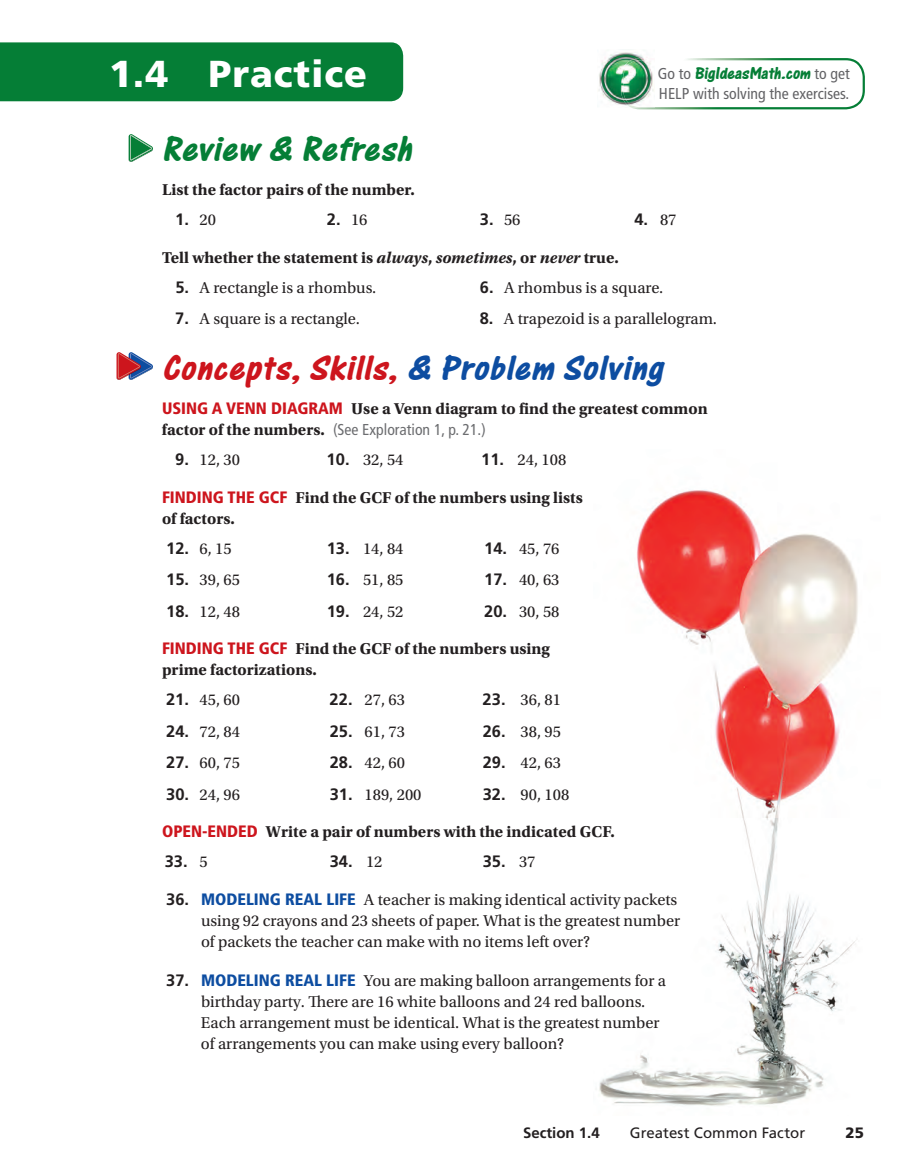
<style>
.page{position:relative;width:918px;height:1175px;background:#fff}
.page>*{position:absolute;margin:0;border:0;box-sizing:border-box;transform-origin:0 0}
.t1{font:italic 700 37.5px "One Stroke Script Com";color:#cd151d}
.t2{font:italic 700 37.5px "One Stroke Script Com";color:#057e36}
.t3{font:900 37.5px "Frutiger LT Std";letter-spacing:.025em;color:#fff}
.t4{font:700 18px "One Stroke Script Com";color:#057e36}
.t5{font:16.5px/21px "Utopia Std";color:#231f20}
.t6{font:700 16.5px/21px "Utopia Std";color:#231f20}
.t7{font:700 16.5px "Frutiger LT Std";color:#231f20}
.t8{font:condensed 15.75px "Frutiger LT Std";color:#6c6d70}
.t9{font:condensed 15.75px "Frutiger LT Std";color:#636366}
.t10{font:15px "Frutiger LT Std";letter-spacing:.005em;color:#231f20}
.t11{font:700 15px "Frutiger LT Std";color:#231f20}
.t12{font:900 15px "Frutiger LT Std";color:#231f20}
.s1{font-family:"Frutiger LT Std";font-weight:400;font-stretch:condensed;font-size:15.75px;color:#636366}
.s2{font-family:"Utopia Std";font-weight:400}
.s3{font-style:italic}
.s4{font-family:"Frutiger LT Std";font-weight:700}
.s5{color:#0d4da1}
.s6{font-family:"Frutiger LT Std";font-weight:900;font-stretch:condensed;color:#cd151d}
.s7{font-family:"Utopia Std";font-weight:700;font-stretch:normal;font-size:16.5px;color:#231f20}
.s8{font-family:"Frutiger LT Std";font-weight:900;font-stretch:condensed;color:#0d4da1}
</style>
<div class="page">
<svg style="left:631px;top:58px;width:234px;height:51px"></svg>
<img style="left:598px;top:52px;width:49px;height:53px">
<img style="left:621px;top:58px;width:34px;height:49px">
<div style="left:0;top:42px;width:403px;height:59px;background:#057e36"></div>
<svg style="left:129px;top:134px;width:24px;height:28px"></svg>
<img style="left:599px;top:489px;width:259px;height:617px">
<svg style="left:117px;top:352px;width:36px;height:28px"></svg>
<h1 class="t3" style="left:109px;top:59px;width:260px">1.4 Practice</h1>
<p class="t4" style="left:658px;top:63px;width:193px"><span class="s1">Go to</span> BigIdeasMath.com <span class="s1">to get</span></p>
<p class="t9" style="left:659px;top:87px;width:192px">HELP with solving the exercises.</p>
<h1 class="t2" style="left:162px;top:126px;width:259px">Review &amp; Refresh</h1>
<p class="t6" style="left:162px;top:181px;width:254px">List the factor pairs of the number.</p>
<p class="t7" style="left:175px;top:213px;width:42px">1. <span class="s2">20</span></p>
<p class="t7" style="left:327px;top:213px;width:42px">2. <span class="s2">16</span></p>
<p class="t7" style="left:480px;top:213px;width:42px">3. <span class="s2">56</span></p>
<p class="t7" style="left:634px;top:213px;width:44px">4. <span class="s2">87</span></p>
<p class="t6" style="left:162px;top:248px;width:458px">Tell whether the statement is <span class="s3">always</span>, <span class="s3">sometimes</span>, or <span class="s3">never</span> true.</p>
<p class="t5" style="left:175px;top:278px;width:202px"><span class="s4">5.</span> A rectangle is a rhombus.</p>
<p class="t5" style="left:480px;top:278px;width:185px"><span class="s4">6.</span> A rhombus is a square.</p>
<p class="t5" style="left:175px;top:310px;width:186px"><span class="s4">7.</span> A square is a rectangle.</p>
<p class="t5" style="left:480px;top:310px;width:239px"><span class="s4">8.</span> A trapezoid is a parallelogram.</p>
<h1 class="t1" style="left:162px;top:345px;width:502px">Concepts,Skills,<span class="s5">&amp; Problem Solving</span></h1>
<p class="t6" style="left:162px;top:400px;width:547px"><span class="s6">USING A VENN DIAGRAM</span> Use a Venn diagram to find the greatest common</p>
<p class="t8" style="left:162px;top:423px;width:325px"><span class="s7">factor of the numbers.</span> (See Exploration 1, p. 21.)</p>
<p class="t5" style="left:175px;top:451px;width:66px"><span class="s4">9.</span> 12, 30</p>
<p class="t5" style="left:327px;top:451px;width:78px"><span class="s4">10.</span> 32, 54</p>
<p class="t5" style="left:481px;top:451px;width:87px"><span class="s4">11.</span> 24, 108</p>
<p class="t6" style="left:162px;top:488px;width:422px"><span class="s6">FINDING THE GCF</span> Find the GCF of the numbers using lists of factors.</p>
<p class="t5" style="left:166px;top:539px;width:67px"><span class="s4">12.</span> 6, 15</p>
<p class="t5" style="left:327px;top:539px;width:78px"><span class="s4">13.</span> 14, 84</p>
<p class="t5" style="left:484px;top:539px;width:77px"><span class="s4">14.</span> 45, 76</p>
<p class="t5" style="left:166px;top:571px;width:75px"><span class="s4">15.</span> 39, 65</p>
<p class="t5" style="left:327px;top:571px;width:78px"><span class="s4">16.</span> 51, 85</p>
<p class="t5" style="left:484px;top:571px;width:77px"><span class="s4">17.</span> 40, 63</p>
<p class="t5" style="left:166px;top:602px;width:75px"><span class="s4">18.</span> 12, 48</p>
<p class="t5" style="left:327px;top:602px;width:78px"><span class="s4">19.</span> 24, 52</p>
<p class="t5" style="left:484px;top:602px;width:77px"><span class="s4">20.</span> 30, 58</p>
<p class="t6" style="left:162px;top:640px;width:389px"><span class="s6">FINDING THE GCF</span> Find the GCF of the numbers using prime factorizations.</p>
<p class="t5" style="left:166px;top:691px;width:75px"><span class="s4">21.</span> 45, 60</p>
<p class="t5" style="left:330px;top:691px;width:77px"><span class="s4">22.</span> 27, 63</p>
<p class="t5" style="left:483px;top:691px;width:80px"><span class="s4">23.</span> 36, 81</p>
<p class="t5" style="left:166px;top:722px;width:75px"><span class="s4">24.</span> 72, 84</p>
<p class="t5" style="left:330px;top:722px;width:77px"><span class="s4">25.</span> 61, 73</p>
<p class="t5" style="left:483px;top:722px;width:80px"><span class="s4">26.</span> 38, 95</p>
<p class="t5" style="left:166px;top:754px;width:75px"><span class="s4">27.</span> 60, 75</p>
<p class="t5" style="left:330px;top:754px;width:77px"><span class="s4">28.</span> 42, 60</p>
<p class="t5" style="left:483px;top:754px;width:80px"><span class="s4">29.</span> 42, 63</p>
<p class="t5" style="left:166px;top:785px;width:75px"><span class="s4">30.</span> 24, 96</p>
<p class="t5" style="left:330px;top:785px;width:93px"><span class="s4">31.</span> 189, 200</p>
<p class="t5" style="left:483px;top:785px;width:88px"><span class="s4">32.</span> 90, 108</p>
<p class="t6" style="left:162px;top:823px;width:454px"><span class="s6">OPEN-ENDED</span> Write a pair of numbers with the indicated GCF.</p>
<p class="t7" style="left:165px;top:855px;width:45px">33. <span class="s2">5</span></p>
<p class="t7" style="left:330px;top:855px;width:54px">34. <span class="s2">12</span></p>
<p class="t7" style="left:483px;top:855px;width:54px">35. <span class="s2">37</span></p>
<p class="t5" style="left:201px;top:890px;width:481px;text-indent:-35px"><span class="s4">36.</span> <span class="s8">MODELING REAL LIFE</span> A teacher is making identical activity packets using 92 crayons and 23 sheets of paper. What is the greatest number of packets the teacher can make with no items left over?</p>
<p class="t5" style="left:201px;top:971px;width:467px;text-indent:-35px"><span class="s4">37.</span> <span class="s8">MODELING REAL LIFE</span> You are making balloon arrangements for a birthday party. There are 16 white balloons and 24 red balloons.<br>Each arrangement must be identical. What is the greatest number of arrangements you can make using every balloon?</p>
<p class="t11" style="left:523px;top:1126px;width:78px">Section 1.4</p>
<p class="t10" style="left:630px;top:1126px;width:177px">Greatest Common Factor</p>
<p class="t12" style="left:846px;top:1126px;width:20px">25</p>
</div>
